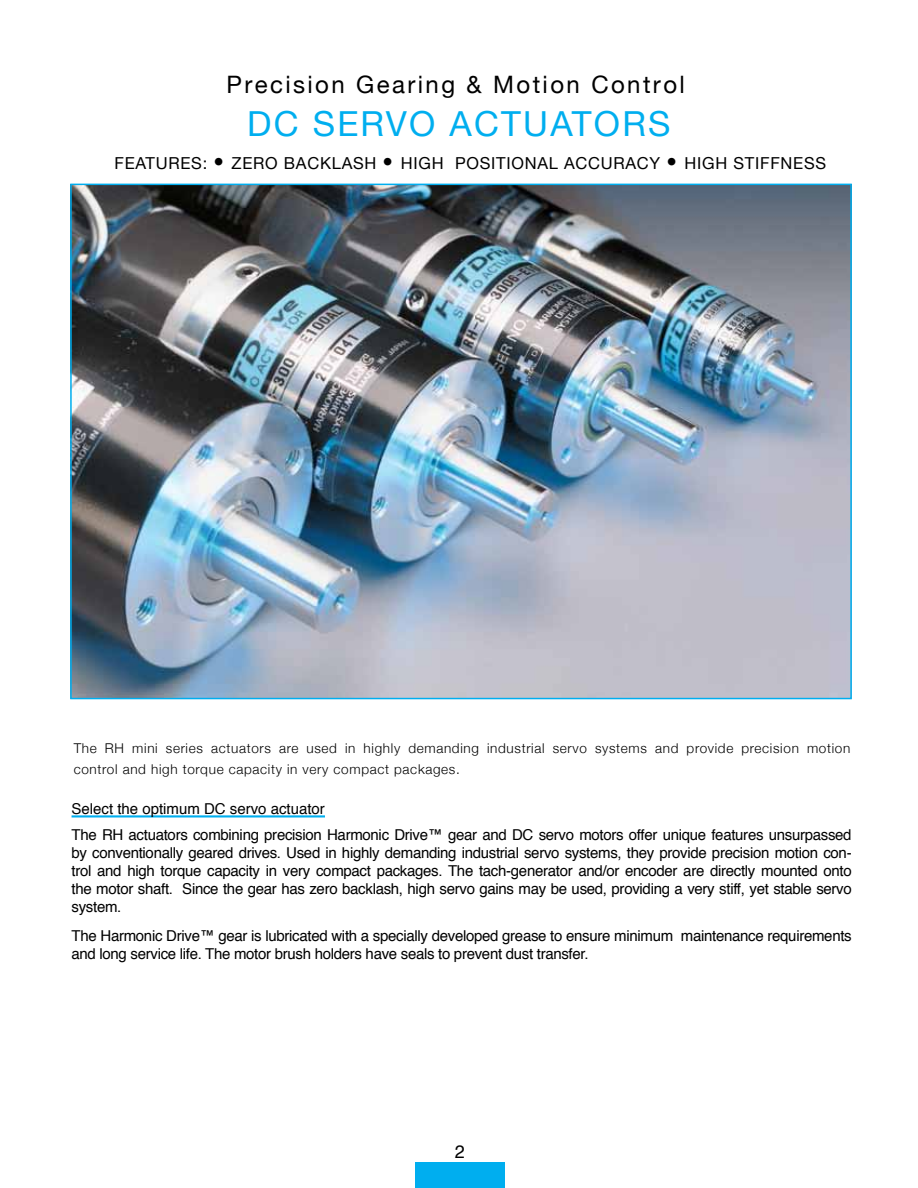
<style>
.page{position:relative;width:918px;height:1188px;background:#fff}
.page>*{position:absolute;margin:0;border:0;box-sizing:border-box;transform-origin:0 0}
.t1{font:34.5px "Helvetica Neue";letter-spacing:.065em;color:#00aeef}
.t2{font:24px "Helvetica Neue";letter-spacing:.1em;color:#000}
.t3{font:18px "Helvetica";color:#000}
.t4{font:16.5px "Helvetica Neue";letter-spacing:.045em;color:#000}
.t5{font:15px/18px "Helvetica";letter-spacing:-.02em;color:#000}
.t6{font:300 13.5px/21px "Helvetica Neue";letter-spacing:.05em;color:#000}
.s1{font-size:21px}
</style>
<div class="page">
<div style="left:415px;top:1162px;width:90px;height:26px;background:#00aeef"></div>
<img style="left:73px;top:187px;width:776px;height:509px">
<hr style="left:72px;top:815px;width:253px;height:3px;background:#00aeef">
<h2 class="t2" style="left:227px;top:70px;width:460px">Precision Gearing &amp; Motion Control</h2>
<h1 class="t1" style="left:247px;top:103px;width:425px">DC SERVO ACTUATORS</h1>
<p class="t4" style="left:115px;top:153px;width:713px">FEATURES: <span class="s1">•</span> ZERO BACKLASH <span class="s1">•</span> HIGH POSITIONAL ACCURACY <span class="s1">•</span> HIGH STIFFNESS</p>
<p class="t6" style="left:74px;top:737px;width:778px">The RH mini series actuators are used in highly demanding industrial servo systems and provide precision motion control and high torque capacity in very compact packages.</p>
<p class="t5" style="left:72px;top:796px;width:782px;line-height:26.5px">Select the optimum DC servo actuator<br>The RH actuators combining precision Harmonic Drive™ gear and DC servo motors offer unique features unsurpassed</p>
<p class="t5" style="left:72px;top:844px;width:782px;text-align:justify">by conventionally geared drives. Used in highly demanding industrial servo systems, they provide precision motion con&shy;trol and high torque capacity in very compact packages. The tach-generator and/or encoder are directly mounted onto the motor shaft. Since the gear has zero backlash, high servo gains may be used, providing a very stiff, yet stable servo system.</p>
<p class="t5" style="left:72px;top:927px;width:782px">The Harmonic Drive™ gear is lubricated with a specially developed grease to ensure minimum maintenance requirements and long service life. The motor brush holders have seals to prevent dust transfer.</p>
<p class="t3" style="left:455px;top:1138px;width:12px">2</p>
</div>
